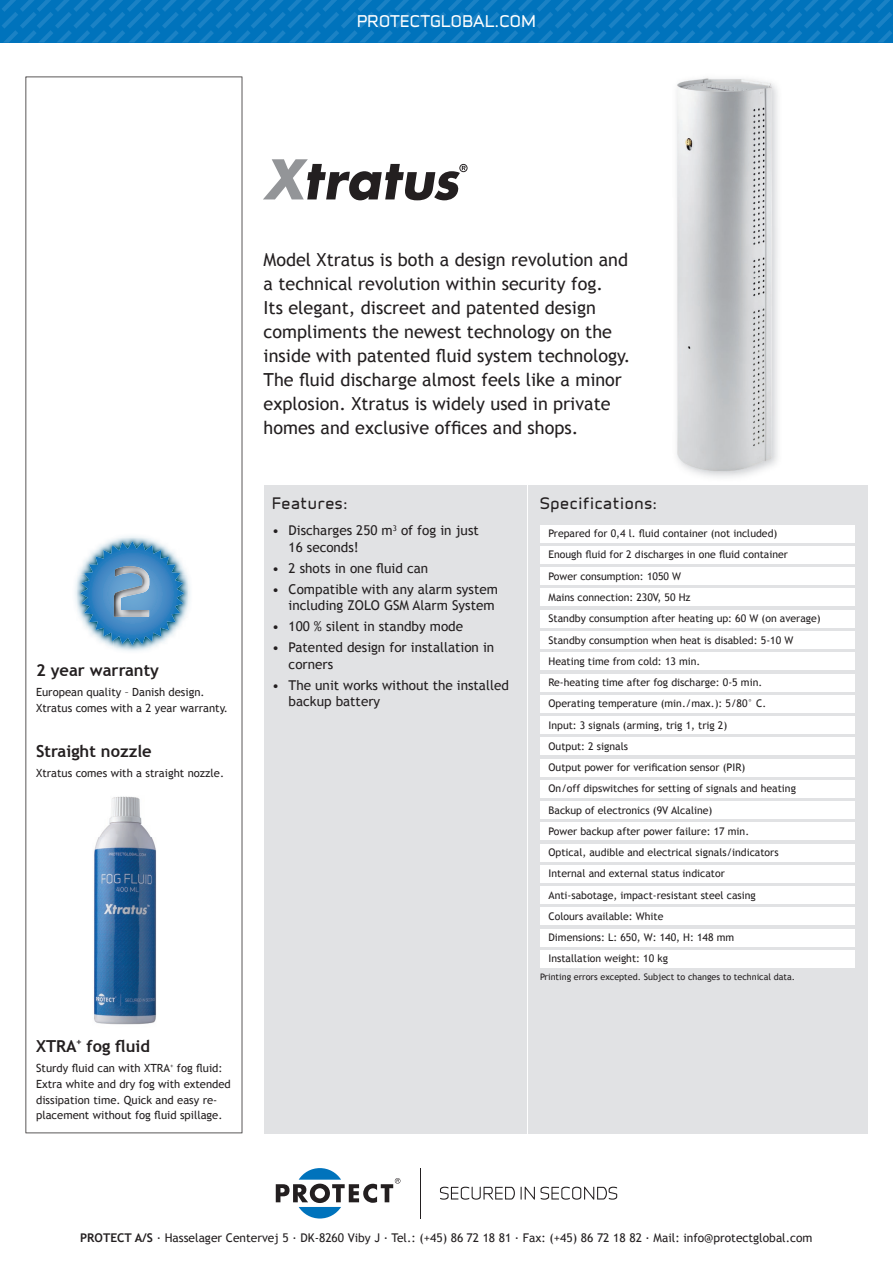
<style>
.page{position:relative;width:893px;height:1263px;background:#fff}
.page>*{position:absolute;margin:0;border:0;box-sizing:border-box;transform-origin:0 0}
.t1{font:18px/24px "Trebuchet MS";color:#231f20}
.t2{font:700 16.5px "Trebuchet MS";color:#231f20}
.t3{font:15.3px "Infinity T Bold";letter-spacing:.03em;color:#fff}
.t4{font:15px "Infinity T Bold";letter-spacing:.05em;color:#231f20}
.t5{font:13.5px/16.5px "Trebuchet MS";color:#231f20}
.t6{font:12px "Trebuchet MS";color:#231f20}
.t7{font:11.25px/15.8px "Trebuchet MS";color:#231f20}
.t8{font:10.5px/21.3px "Trebuchet MS";color:#231f20}
.t9{font:9px "Trebuchet MS";color:#231f20}
.s1{font-weight:700}
</style>
<div class="page">
<svg style="left:263px;top:159px;width:205px;height:41px"></svg>
<img style="left:701px;top:117px;width:77px;height:361px">
<img style="left:676px;top:78px;width:102px;height:39px">
<img style="left:676px;top:117px;width:25px;height:358px">
<svg style="left:26px;top:77px;width:216px;height:1056px"></svg>
<div style="left:264px;top:485px;width:603px;height:648px;background:#e1e2e4"></div>
<svg style="left:2px;top:0;width:891px;height:43px;background:#0776be"></svg>
<svg style="left:440px;top:1187px;width:75px;height:13px"></svg>
<svg style="left:521px;top:1187px;width:96px;height:13px"></svg>
<svg style="left:276px;top:1168px;width:124px;height:50px"></svg>
<hr style="left:420px;top:1168px;width:1px;height:50px;background:#231f20">
<hr style="left:527px;top:485px;width:1px;height:648px;background:#fff">
<div style="left:540px;top:546px;width:315px;height:17px;background:#fff"></div>
<div style="left:540px;top:525px;width:315px;height:17px;background:#fff"></div>
<div style="left:540px;top:568px;width:315px;height:17px;background:#fff"></div>
<div style="left:540px;top:589px;width:315px;height:17px;background:#fff"></div>
<div style="left:540px;top:610px;width:315px;height:17px;background:#fff"></div>
<div style="left:540px;top:631px;width:315px;height:17px;background:#fff"></div>
<div style="left:540px;top:653px;width:315px;height:17px;background:#fff"></div>
<div style="left:540px;top:674px;width:315px;height:17px;background:#fff"></div>
<div style="left:540px;top:695px;width:315px;height:17px;background:#fff"></div>
<div style="left:540px;top:716px;width:315px;height:17px;background:#fff"></div>
<div style="left:540px;top:738px;width:315px;height:17px;background:#fff"></div>
<div style="left:540px;top:759px;width:315px;height:17px;background:#fff"></div>
<div style="left:540px;top:780px;width:315px;height:17px;background:#fff"></div>
<div style="left:540px;top:801px;width:315px;height:18px;background:#fff"></div>
<div style="left:540px;top:823px;width:315px;height:17px;background:#fff"></div>
<div style="left:540px;top:844px;width:315px;height:17px;background:#fff"></div>
<div style="left:540px;top:865px;width:315px;height:17px;background:#fff"></div>
<div style="left:540px;top:887px;width:315px;height:17px;background:#fff"></div>
<div style="left:540px;top:929px;width:315px;height:17px;background:#fff"></div>
<div style="left:540px;top:908px;width:315px;height:17px;background:#fff"></div>
<div style="left:540px;top:950px;width:315px;height:17px;background:#fff"></div>
<img style="left:81px;top:791px;width:86px;height:237px">
<img style="left:72px;top:533px;width:120px;height:40px">
<img style="left:72px;top:573px;width:40px;height:80px">
<img style="left:152px;top:573px;width:40px;height:80px">
<img style="left:112px;top:645px;width:40px;height:8px">
<img style="left:76px;top:537px;width:112px;height:37px">
<img style="left:76px;top:574px;width:38px;height:75px">
<img style="left:151px;top:574px;width:37px;height:75px">
<svg style="left:80px;top:541px;width:104px;height:104px;background:#69a2cb"></svg>
<img style="left:114px;top:569px;width:2px;height:48px">
<img style="left:116px;top:566px;width:33px;height:51px">
<h3 class="t3" style="left:357px;top:10px;width:180px">PROTECTGLOBAL.COM</h3>
<h2 class="t2" style="left:36px;top:659px;width:124px">2 year warranty</h2>
<p class="t7" style="left:36px;top:684px;width:193px">European quality – Danish design.<br>Xtratus comes with a 2 year warranty.</p>
<h2 class="t2" style="left:36px;top:741px;width:117px">Straight nozzle</h2>
<p class="t7" style="left:36px;top:765px;width:189px">Xtratus comes with a straight nozzle.</p>
<h2 class="t2" style="left:36px;top:1036px;width:115px">XTRA<sup>+</sup> fog fluid</h2>
<p class="t7" style="left:36px;top:1060px;width:196px">Sturdy fluid can with XTRA<sup>+</sup> fog fluid:<br>Extra white and dry fog with extended dissipation time. Quick and easy re&shy;placement without fog fluid spillage.</p>
<p class="t1" style="left:264px;top:248px;width:368px">Model Xtratus is both a design revolution and a technical revolution within security fog.<br>Its elegant, discreet and patented design compliments the newest technology on the inside with patented fluid system technology.<br>The fluid discharge almost feels like a minor explosion. Xtratus is widely used in private homes and exclusive offices and shops.</p>
<h3 class="t4" style="left:272px;top:492px;width:77px">Features:</h3>
<p class="t5" style="left:289px;top:522px;width:192px;text-indent:-16px">• Discharges 250 m<sup>3</sup> of fog in just<br>16 seconds!</p>
<p class="t5" style="left:272px;top:560px;width:158px">• 2 shots in one fluid can</p>
<p class="t5" style="left:272px;top:581px;width:227px;text-align:right">• Compatible with any alarm system including ZOLO GSM Alarm System</p>
<p class="t5" style="left:272px;top:618px;width:193px">• 100 % silent in standby mode</p>
<p class="t5" style="left:289px;top:639px;width:207px;text-indent:-16px">• Patented design for installation in corners</p>
<p class="t5" style="left:289px;top:677px;width:222px;text-indent:-16px">• The unit works without the installed backup battery</p>
<h3 class="t4" style="left:540px;top:492px;width:118px">Specifications:</h3>
<p class="t8" style="left:549px;top:523px;width:274px">Prepared for 0,4 l. fluid container (not included)<br>Enough fluid for 2 discharges in one fluid container<br>Power consumption: 1050 W<br>Mains connection: 230V, 50 Hz<br>Standby consumption after heating up: 60 W (on average)<br>Standby consumption when heat is disabled: 5-10 W Heating time from cold: 13 min.<br>Re-heating time after fog discharge: 0-5 min.<br>Operating temperature (min./max.): 5/80° C.<br>Input: 3 signals (arming, trig 1, trig 2)<br>Output: 2 signals<br>Output power for verification sensor (PIR)<br>On/off dipswitches for setting of signals and heating Backup of electronics (9V Alcaline)<br>Power backup after power failure: 17 min.<br>Optical, audible and electrical signals/indicators<br>Internal and external status indicator<br>Anti-sabotage, impact-resistant steel casing<br>Colours available: White<br>Dimensions: L: 650, W: 140, H: 148 mm<br>Installation weight: 10 kg</p>
<p class="t9" style="left:540px;top:972px;width:257px">Printing errors excepted. Subject to changes to technical data.</p>
<p class="t6" style="left:80px;top:1231px;width:734px"><span class="s1">PROTECT A/S</span> · Hasselager Centervej 5 · DK-8260 Viby J · Tel.: (+45) 86 72 18 81 · Fax: (+45) 86 72 18 82 · Mail: info@protectglobal.com</p>
</div>
